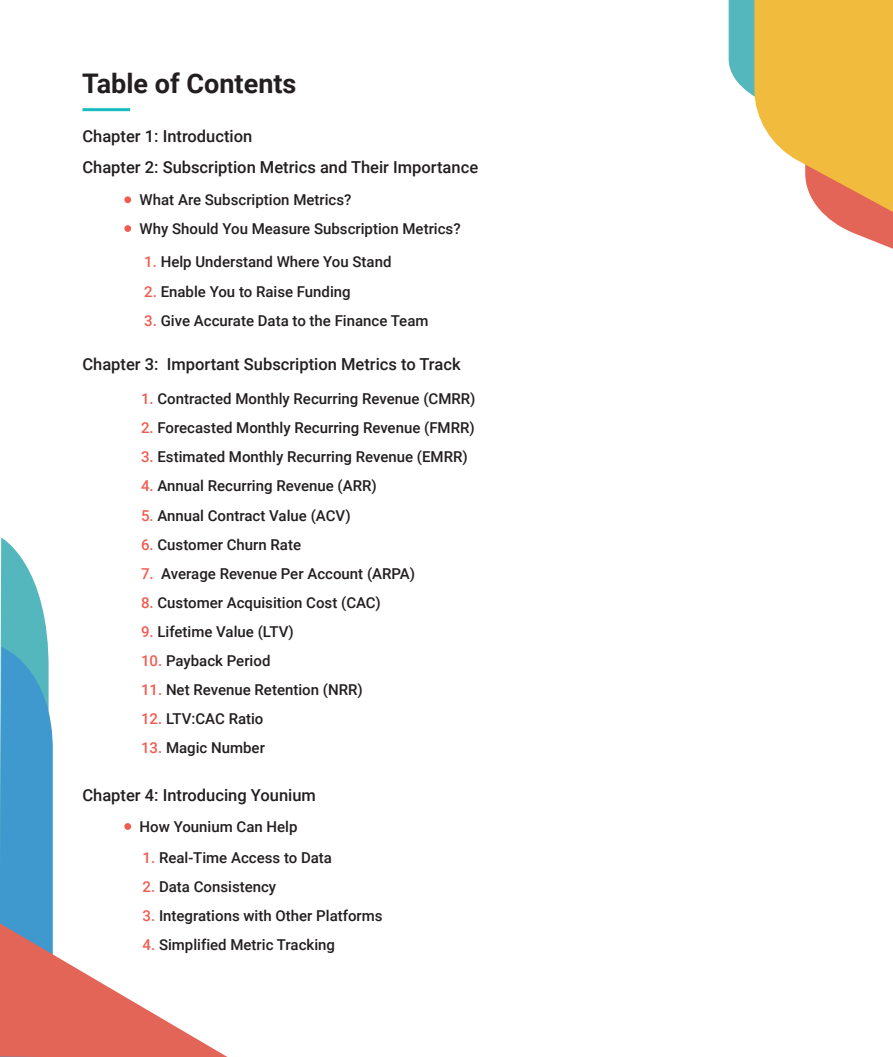
<style>
.page{position:relative;width:893px;height:1057px;background:#fff}
.page>*{position:absolute;margin:0;border:0;box-sizing:border-box;transform-origin:0 0}
.t1{font:700 27px "Roboto";color:#231f20}
.t2{font:500 16.5px/30.6px "Roboto";color:#231f20}
.t3{font:500 15px "Roboto";color:#231f20}
.s1{color:#f15c50}
</style>
<div class="page">
<hr style="left:82px;top:108px;width:48px;height:3px;background:#17bcc0">
<div style="left:124px;top:196px;width:7px;height:7px;background:#f15c50;border-radius:50%"></div>
<div style="left:124px;top:225px;width:7px;height:7px;background:#f15c50;border-radius:50%"></div>
<svg style="left:729px;top:0;width:164px;height:249px"></svg>
<svg style="left:0;top:537px;width:226px;height:519px"></svg>
<h1 class="t1" style="left:82px;top:65px;width:216px">Table of Contents</h1>
<p class="t2" style="left:82px;top:120px;width:397px">Chapter 1: Introduction<br>Chapter 2: Subscription Metrics and Their Importance</p>
<p class="t3" style="left:140px;top:189px;width:213px">What Are Subscription Metrics?</p>
<p class="t3" style="left:140px;top:218px;width:322px">Why Should You Measure Subscription Metrics?</p>
<p class="t3" style="left:144px;top:251px;width:249px"><span class="s1">1.</span> Help Understand Where You Stand</p>
<p class="t3" style="left:144px;top:280px;width:208px"><span class="s1">2.</span> Enable You to Raise Funding</p>
<p class="t3" style="left:144px;top:310px;width:286px"><span class="s1">3.</span> Give Accurate Data to the Finance Team</p>
<p class="t2" style="left:82px;top:348px;width:380px">Chapter 3: Important Subscription Metrics to Track</p>
<p class="t3" style="left:141px;top:388px;width:336px"><span class="s1">1.</span> Contracted Monthly Recurring Revenue (CMRR)</p>
<p class="t3" style="left:141px;top:417px;width:335px"><span class="s1">2.</span> Forecasted Monthly Recurring Revenue (FMRR)</p>
<p class="t3" style="left:141px;top:446px;width:328px"><span class="s1">3.</span> Estimated Monthly Recurring Revenue (EMRR)</p>
<p class="t3" style="left:141px;top:475px;width:237px"><span class="s1">4.</span> Annual Recurring Revenue (ARR)</p>
<p class="t3" style="left:141px;top:504px;width:211px"><span class="s1">5.</span> Annual Contract Value (ACV)</p>
<p class="t3" style="left:141px;top:533px;width:162px"><span class="s1">6.</span> Customer Churn Rate</p>
<p class="t3" style="left:141px;top:562px;width:276px"><span class="s1">7.</span> Average Revenue Per Account (ARPA)</p>
<p class="t3" style="left:141px;top:591px;width:241px"><span class="s1">8.</span> Customer Acquisition Cost (CAC)</p>
<p class="t3" style="left:141px;top:621px;width:154px"><span class="s1">9.</span> Lifetime Value (LTV)</p>
<p class="t3" style="left:141px;top:650px;width:131px"><span class="s1">10.</span> Payback Period</p>
<p class="t3" style="left:141px;top:679px;width:223px"><span class="s1">11.</span> Net Revenue Retention (NRR)</p>
<p class="t3" style="left:141px;top:708px;width:124px"><span class="s1">12.</span> LTV:CAC Ratio</p>
<p class="t3" style="left:141px;top:737px;width:125px"><span class="s1">13.</span> Magic Number</p>
<p class="t2" style="left:82px;top:778px;width:235px">Chapter 4: Introducing Younium</p>
<p class="t3" style="left:140px;top:815px;width:159px">How Younium Can Help</p>
<p class="t3" style="left:143px;top:847px;width:191px"><span class="s1">1.</span> Real-Time Access to Data</p>
<p class="t3" style="left:143px;top:876px;width:135px"><span class="s1">2.</span> Data Consistency</p>
<p class="t3" style="left:143px;top:905px;width:242px"><span class="s1">3.</span> Integrations with Other Platforms</p>
<p class="t3" style="left:143px;top:934px;width:194px"><span class="s1">4.</span> Simplified Metric Tracking</p>
</div>
